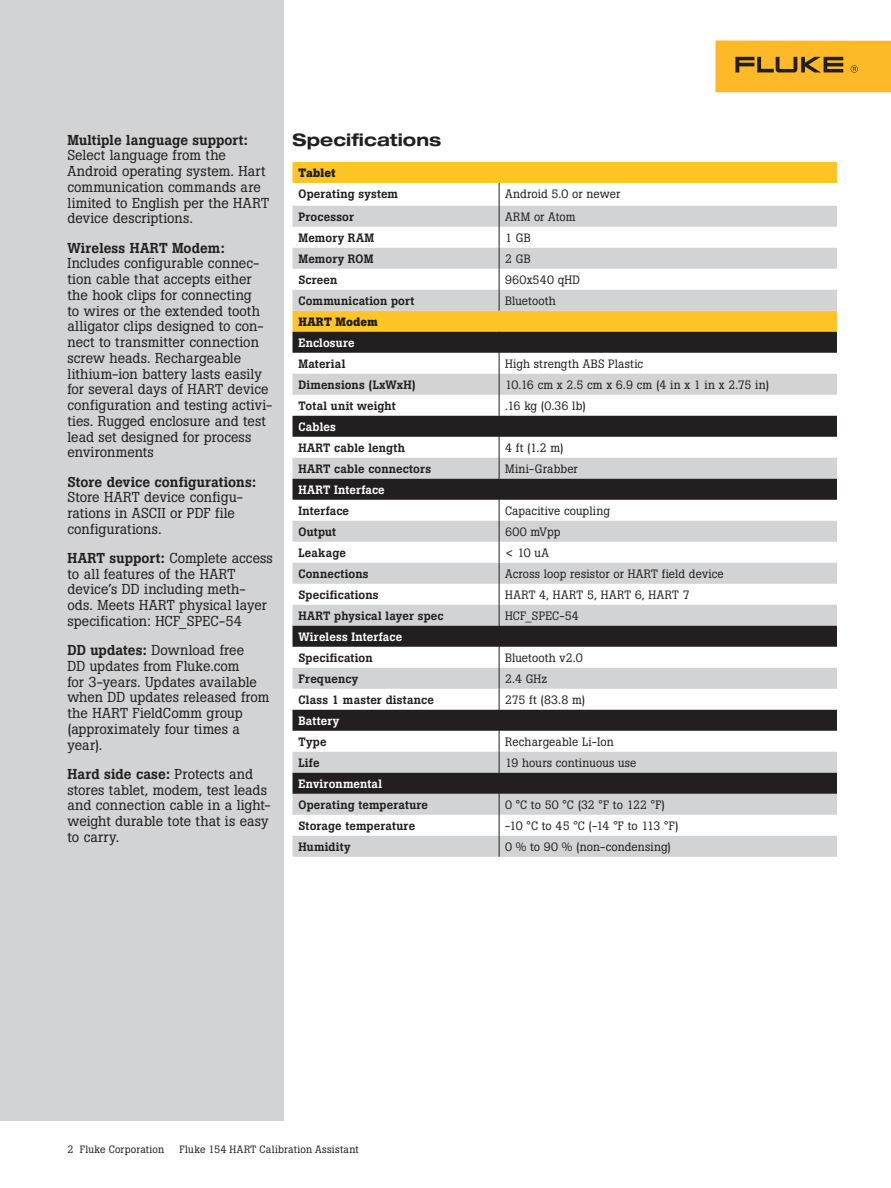
<style>
.page{position:relative;width:891px;height:1188px;background:#fff}
.page>*{position:absolute;margin:0;border:0;box-sizing:border-box;transform-origin:0 0}
.t1{font:700 expanded 17.25px "Helvetica Neue LT Std";letter-spacing:.005em;color:#231f20}
.t2{font:14.25px/15.8px "Boton Pro";letter-spacing:.005em;color:#231f20}
.t3{font:500 14.25px "Boton Pro";letter-spacing:.005em;color:#231f20}
.t4{font:12px "Boton Pro";letter-spacing:.01em;color:#231f20}
.t5{font:500 12px "Boton Pro";letter-spacing:.01em;color:#231f20}
.t6{font:500 12px "Boton Pro";letter-spacing:.01em;color:#fff}
.t7{font:12px "Boton Pro";letter-spacing:-.055em;color:#231f20}
.t8{font:12px "Boton Pro";letter-spacing:.045em;color:#231f20}
.t9{font:700 12px "Boton Pro";letter-spacing:.01em;color:#231f20}
.t10{font:10.5px "Boton Pro";letter-spacing:.02em;color:#231f20}
.s1{font-weight:500}
</style>
<div class="page">
<div style="left:0;top:0;width:284px;height:1120px;background:#d1d3d4"></div>
<div style="left:716px;top:40px;width:175px;height:52px;background:#fdb928"></div>
<svg style="left:735px;top:57px;width:108px;height:15px"></svg>
<svg style="left:851px;top:65px;width:7px;height:8px"></svg>
<svg style="left:293px;top:162px;width:544px;height:44px"></svg>
<svg style="left:293px;top:206px;width:544px;height:651px;fill:#d1d3d4"></svg>
<svg style="left:293px;top:332px;width:544px;height:462px"></svg>
<svg style="left:499px;top:183px;width:1px;height:128px"></svg>
<svg style="left:499px;top:332px;width:1px;height:525px"></svg>
<p class="t3" style="left:68px;top:130px;width:182px">Multiple language support:</p>
<p class="t2" style="left:68px;top:147px;width:203px">Select language from the<br>Android operating system. Hart communication commands are limited to English per the HART device descriptions.</p>
<p class="t3" style="left:68px;top:238px;width:159px">Wireless HART Modem:</p>
<p class="t2" style="left:68px;top:255px;width:207px">Includes configurable connec&shy;tion cable that accepts either the hook clips for connecting<br>to wires or the extended tooth alligator clips designed to con&shy;nect to transmitter connection screw heads. Rechargeable lithium-ion battery lasts easily for several days of HART device configuration and testing activi&shy;ties. Rugged enclosure and test lead set designed for process environments</p>
<p class="t3" style="left:68px;top:472px;width:190px">Store device configurations:</p>
<p class="t2" style="left:68px;top:489px;width:177px">Store HART device configu&shy;rations in ASCII or PDF file configurations.</p>
<p class="t2" style="left:68px;top:550px;width:207px"><span class="s1">HART support:</span> Complete access to all features of the HART device’s DD including meth&shy;ods. Meets HART physical layer specification: HCF_SPEC-54</p>
<p class="t2" style="left:68px;top:642px;width:204px"><span class="s1">DD updates:</span> Download free<br>DD updates from Fluke.com<br>for 3-years. Updates available when DD updates released from the HART FieldComm group (approximately four times a year).</p>
<p class="t2" style="left:68px;top:766px;width:205px"><span class="s1">Hard side case:</span> Protects and stores tablet, modem, test leads and connection cable in a light&shy;weight durable tote that is easy to carry.</p>
<p class="t1" style="left:293px;top:129px;width:150px">Specifications</p>
<p class="t9" style="left:299px;top:165px;width:38px">Tablet</p>
<p class="t5" style="left:299px;top:186px;width:101px">Operating system</p>
<p class="t4" style="left:505px;top:186px;width:117px">Android 5.0 or newer</p>
<p class="t5" style="left:299px;top:209px;width:57px">Processor</p>
<p class="t4" style="left:505px;top:209px;width:72px">ARM or Atom</p>
<p class="t5" style="left:299px;top:230px;width:77px">Memory RAM</p>
<p class="t4" style="left:505px;top:230px;width:27px">1 GB</p>
<p class="t5" style="left:299px;top:251px;width:76px">Memory ROM</p>
<p class="t4" style="left:505px;top:251px;width:27px">2 GB</p>
<p class="t5" style="left:299px;top:272px;width:40px">Screen</p>
<p class="t4" style="left:505px;top:272px;width:77px">960x540 qHD</p>
<p class="t5" style="left:299px;top:293px;width:117px">Communication port</p>
<p class="t4" style="left:505px;top:293px;width:52px">Bluetooth</p>
<p class="t9" style="left:299px;top:314px;width:81px">HART Modem</p>
<p class="t6" style="left:299px;top:335px;width:58px">Enclosure</p>
<p class="t5" style="left:299px;top:356px;width:48px">Material</p>
<p class="t4" style="left:505px;top:356px;width:140px">High strength ABS Plastic</p>
<p class="t5" style="left:299px;top:377px;width:119px">Dimensions (LxWxH)</p>
<p class="t4" style="left:505px;top:377px;width:266px">10.16 cm x 2.5 cm x 6.9 cm (4 in x 1 in x 2.75 in)</p>
<p class="t5" style="left:299px;top:398px;width:99px">Total unit weight</p>
<p class="t4" style="left:505px;top:398px;width:82px">.16 kg (0.36 lb)</p>
<p class="t6" style="left:299px;top:419px;width:39px">Cables</p>
<p class="t5" style="left:299px;top:440px;width:108px">HART cable length</p>
<p class="t4" style="left:505px;top:440px;width:60px">4 ft (1.2 m)</p>
<p class="t5" style="left:299px;top:461px;width:134px">HART cable connectors</p>
<p class="t4" style="left:505px;top:461px;width:74px">Mini-Grabber</p>
<p class="t6" style="left:299px;top:482px;width:88px">HART Interface</p>
<p class="t5" style="left:299px;top:503px;width:52px">Interface</p>
<p class="t4" style="left:505px;top:503px;width:106px">Capacitive coupling</p>
<p class="t5" style="left:299px;top:524px;width:39px">Output</p>
<p class="t4" style="left:505px;top:524px;width:57px">600 mVpp</p>
<p class="t5" style="left:299px;top:545px;width:49px">Leakage</p>
<p class="t4" style="left:505px;top:545px;width:46px">&lt; 10 uA</p>
<p class="t5" style="left:299px;top:566px;width:72px">Connections</p>
<p class="t4" style="left:505px;top:566px;width:220px">Across loop resistor or HART field device</p>
<p class="t5" style="left:299px;top:587px;width:82px">Specifications</p>
<p class="t8" style="left:505px;top:587px;width:186px">HART 4, HART 5, HART 6, HART 7</p>
<p class="t5" style="left:299px;top:608px;width:147px">HART physical layer spec</p>
<p class="t4" style="left:505px;top:608px;width:75px">HCF_SPEC-54</p>
<p class="t6" style="left:299px;top:629px;width:105px">Wireless Interface</p>
<p class="t5" style="left:299px;top:650px;width:76px">Specification</p>
<p class="t4" style="left:505px;top:650px;width:79px">Bluetooth v2.0</p>
<p class="t5" style="left:299px;top:671px;width:61px">Frequency</p>
<p class="t4" style="left:505px;top:671px;width:43px">2.4 GHz</p>
<p class="t5" style="left:299px;top:692px;width:137px">Class 1 master distance</p>
<p class="t4" style="left:505px;top:692px;width:82px">275 ft (83.8 m)</p>
<p class="t6" style="left:299px;top:713px;width:42px">Battery</p>
<p class="t5" style="left:299px;top:734px;width:30px">Type</p>
<p class="t4" style="left:505px;top:734px;width:110px">Rechargeable Li-Ion</p>
<p class="t5" style="left:299px;top:755px;width:23px">Life</p>
<p class="t4" style="left:505px;top:755px;width:133px">19 hours continuous use</p>
<p class="t6" style="left:299px;top:776px;width:85px">Environmental</p>
<p class="t5" style="left:299px;top:797px;width:131px">Operating temperature</p>
<p class="t4" style="left:505px;top:797px;width:161px">0 °C to 50 °C (32 °F to 122 °F)</p>
<p class="t5" style="left:299px;top:818px;width:118px">Storage temperature</p>
<p class="t7" style="left:505px;top:818px;width:175px">-10 °C to 45 °C (-14 °F to 113 °F)</p>
<p class="t5" style="left:299px;top:839px;width:54px">Humidity</p>
<p class="t4" style="left:505px;top:839px;width:168px">0 % to 90 % (non-condensing)</p>
<p class="t10" style="left:68px;top:1142px;width:98px">2 Fluke Corporation</p>
<p class="t10" style="left:180px;top:1142px;width:181px">Fluke 154 HART Calibration Assistant</p>
</div>
